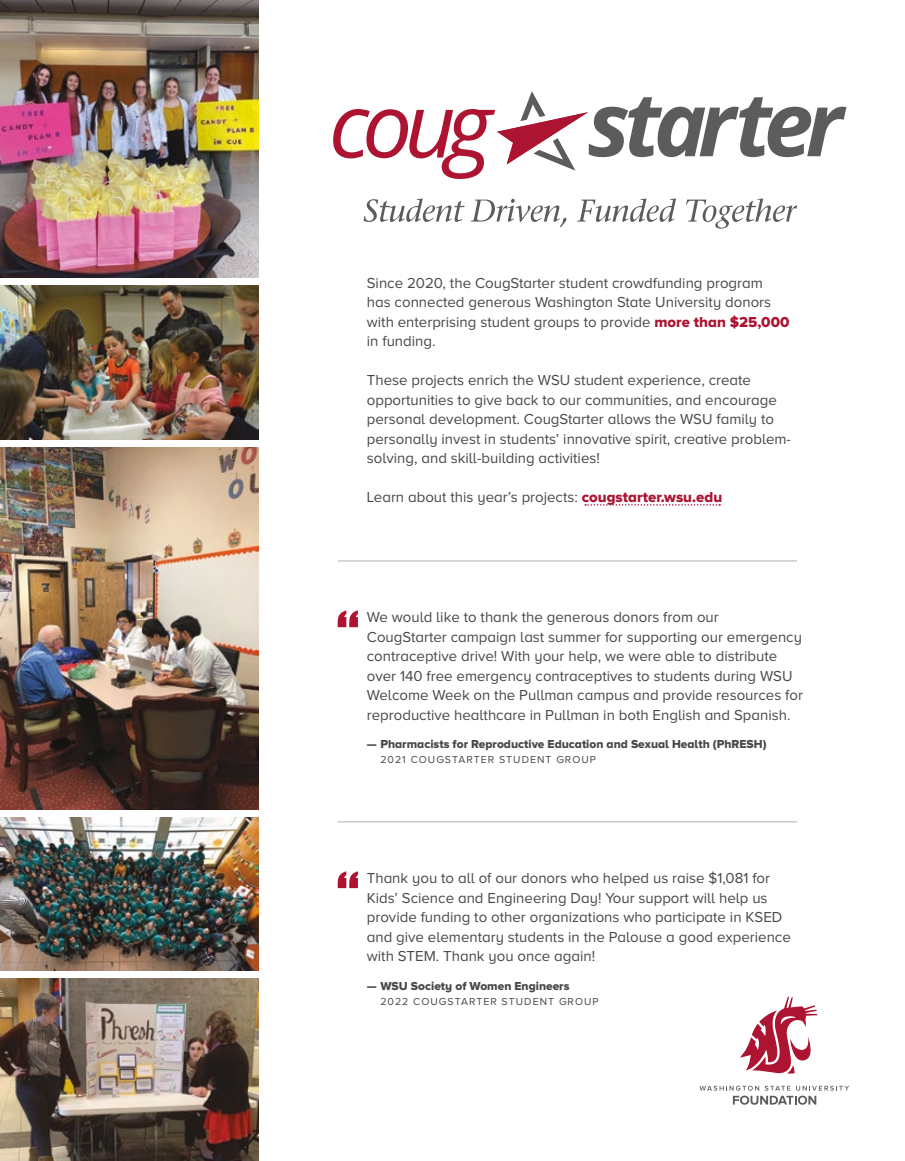
<style>
.page{position:relative;width:905px;height:1161px;background:#fff}
.page>*{position:absolute;margin:0;border:0;box-sizing:border-box;transform-origin:0 0}
.t1{font:15px/19.5px "Proxima Nova A";color:#474847}
.t2{font:12px "Proxima Nova A Extrabld";color:#474847}
.t3{font:10.5px "Proxima Nova A";letter-spacing:.1em;color:#474847}
.s1{font-family:"Proxima Nova A Extrabld";color:#ac1432}
</style>
<div class="page">
<svg style="left:740px;top:997px;width:77px;height:77px"></svg>
<svg style="left:699px;top:1086px;width:150px;height:19px"></svg>
<svg style="left:363px;top:199px;width:101px;height:23px"></svg>
<svg style="left:470px;top:199px;width:96px;height:28px"></svg>
<svg style="left:577px;top:199px;width:99px;height:23px"></svg>
<svg style="left:686px;top:199px;width:111px;height:30px"></svg>
<svg style="left:333px;top:91px;width:513px;height:88px"></svg>
<hr style="left:338px;top:821px;width:458px;height:2px;background:#cacbcc">
<hr style="left:338px;top:560px;width:458px;height:2px;background:#cacbcc">
<svg style="left:338px;top:610px;width:20px;height:17px"></svg>
<svg style="left:338px;top:871px;width:20px;height:17px"></svg>
<img style="left:0;top:285px;width:259px;height:155px">
<img style="left:0;top:447px;width:259px;height:363px">
<img style="left:0;top:0;width:259px;height:278px">
<img style="left:0;top:817px;width:259px;height:154px">
<img style="left:0;top:978px;width:259px;height:183px">
<svg style="left:585px;top:504px;width:135px;height:2px"></svg>
<p class="t1" style="left:367px;top:273px;width:424px">Since 2020, the CougStarter student crowdfunding program has connected generous Washington State University donors with enterprising student groups to provide <span class="s1">more than $25,000 </span>in funding.</p>
<p class="t1" style="left:367px;top:371px;width:426px">These projects enrich the WSU student experience, create opportunities to give back to our communities, and encourage personal development. CougStarter allows the WSU family to personally invest in students’ innovative spirit, creative problem&shy;solving, and skill-building activities!</p>
<p class="t1" style="left:367px;top:488px;width:357px">Learn about this year’s projects: <span class="s1">cougstarter.wsu.edu</span></p>
<p class="t1" style="left:367px;top:607px;width:437px">We would like to thank the generous donors from our<br>CougStarter campaign last summer for supporting our emergency contraceptive drive! With your help, we were able to distribute over 140 free emergency contraceptives to students during WSU Welcome Week on the Pullman campus and provide resources for reproductive healthcare in Pullman in both English and Spanish.</p>
<p class="t2" style="left:367px;top:737px;width:401px">— Pharmacists for Reproductive Education and Sexual Health (PhRESH)</p>
<p class="t3" style="left:380px;top:754px;width:217px">2021 COUGSTARTER STUDENT GROUP</p>
<p class="t1" style="left:367px;top:868px;width:425px">Thank you to all of our donors who helped us raise $1,081 for Kids’ Science and Engineering Day! Your support will help us provide funding to other organizations who participate in KSED and give elementary students in the Palouse a good experience with STEM. Thank you once again!</p>
<p class="t2" style="left:367px;top:979px;width:204px">— WSU Society of Women Engineers</p>
<p class="t3" style="left:380px;top:995px;width:220px">2022 COUGSTARTER STUDENT GROUP</p>
</div>
